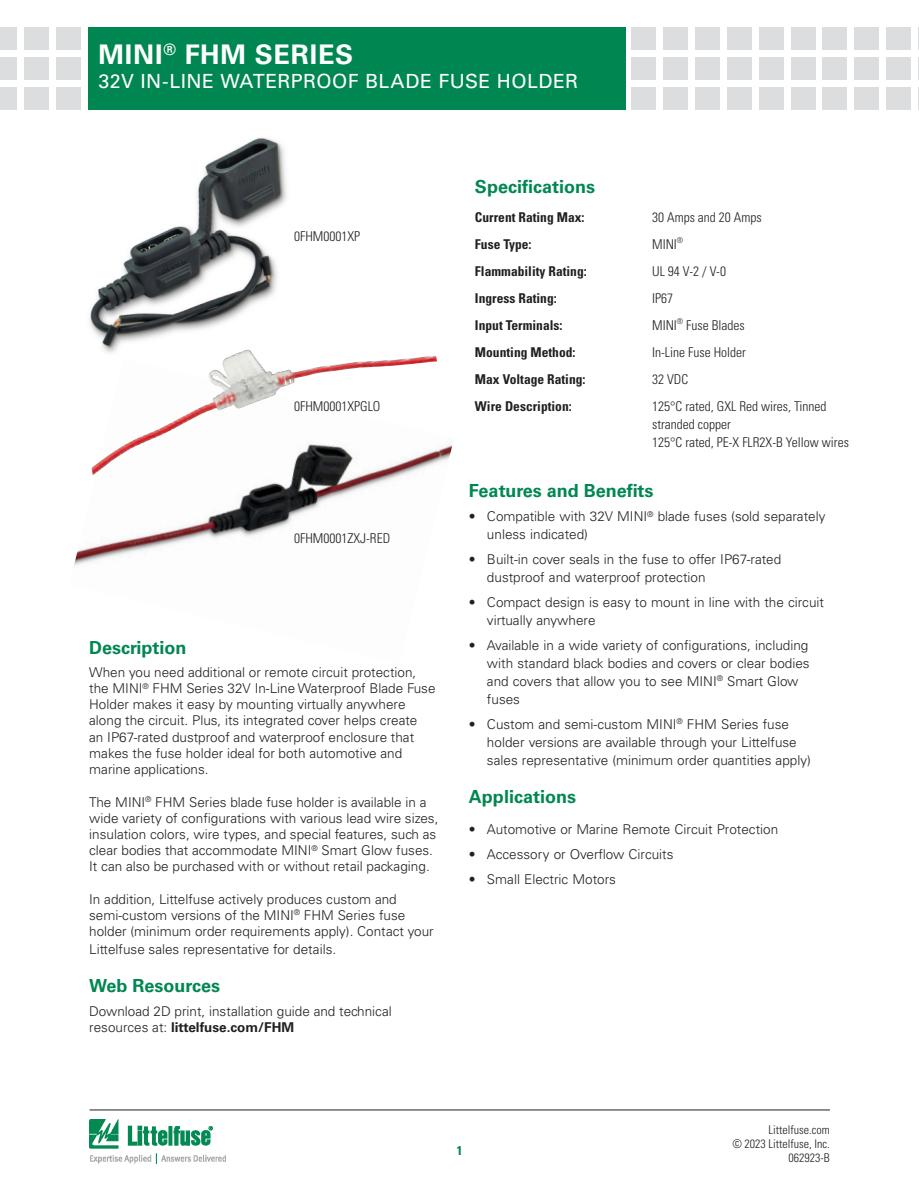
<style>
.page{position:relative;width:919px;height:1191px;background:#fff}
.page>*{position:absolute;margin:0;border:0;box-sizing:border-box;transform-origin:0 0}
.Head_Large{font:700 27px "Univers LT Std";letter-spacing:.03em;color:#fff}
.Head_Large-2{font:19.5px "Univers LT Std";letter-spacing:.02em;color:#fff}
.Green_Subheads{font:700 18px "Univers LT Std";color:#008751}
.Body_text{font:700 18px "Univers LT Std";color:#008751}
.Body_text-2{font:300 13.5px/16.2px "Univers LT Std";color:#231f20}
.段落样式1{font:300 condensed 13.5px/18px "Univers LT Std";color:#231f20}
.段落样式1-2{font:700 condensed 13.5px "Univers LT Std";color:#231f20}
.t1{font:700 condensed 12.75px "Univers LT Std";color:#008751}
.t2{font:300 condensed 12px/14.2px "Univers LT Std";color:#231f20;text-align:right}
.段落样式1-3{font:300 condensed 7.8px "Univers LT Std";color:#231f20}
.s1{font-weight:700}
</style>
<div class="page">
<div style="left:56px;top:27px;width:25px;height:23px;background:#dcdddf"></div>
<div style="left:56px;top:57px;width:25px;height:23px;background:#dcdddf"></div>
<div style="left:56px;top:87px;width:25px;height:22px;background:#dcdddf"></div>
<div style="left:24px;top:27px;width:25px;height:23px;background:#dcdddf"></div>
<div style="left:24px;top:57px;width:25px;height:23px;background:#dcdddf"></div>
<div style="left:24px;top:87px;width:25px;height:22px;background:#dcdddf"></div>
<div style="left:0;top:27px;width:17px;height:23px;background:#dcdddf"></div>
<div style="left:0;top:57px;width:17px;height:23px;background:#dcdddf"></div>
<div style="left:0;top:87px;width:17px;height:22px;background:#dcdddf"></div>
<div style="left:631px;top:27px;width:24px;height:23px;background:#dcdddf"></div>
<div style="left:631px;top:57px;width:24px;height:23px;background:#dcdddf"></div>
<div style="left:631px;top:87px;width:24px;height:22px;background:#dcdddf"></div>
<div style="left:663px;top:27px;width:24px;height:23px;background:#dcdddf"></div>
<div style="left:663px;top:57px;width:24px;height:23px;background:#dcdddf"></div>
<div style="left:663px;top:87px;width:24px;height:22px;background:#dcdddf"></div>
<div style="left:695px;top:27px;width:24px;height:23px;background:#dcdddf"></div>
<div style="left:695px;top:57px;width:24px;height:23px;background:#dcdddf"></div>
<div style="left:695px;top:87px;width:24px;height:22px;background:#dcdddf"></div>
<div style="left:727px;top:27px;width:24px;height:23px;background:#dcdddf"></div>
<div style="left:727px;top:57px;width:24px;height:23px;background:#dcdddf"></div>
<div style="left:727px;top:87px;width:24px;height:22px;background:#dcdddf"></div>
<div style="left:758px;top:27px;width:25px;height:23px;background:#dcdddf"></div>
<div style="left:758px;top:57px;width:25px;height:23px;background:#dcdddf"></div>
<div style="left:758px;top:87px;width:25px;height:22px;background:#dcdddf"></div>
<div style="left:790px;top:27px;width:25px;height:23px;background:#dcdddf"></div>
<div style="left:790px;top:57px;width:25px;height:23px;background:#dcdddf"></div>
<div style="left:790px;top:87px;width:25px;height:22px;background:#dcdddf"></div>
<div style="left:854px;top:27px;width:25px;height:23px;background:#dcdddf"></div>
<div style="left:854px;top:57px;width:25px;height:23px;background:#dcdddf"></div>
<div style="left:854px;top:87px;width:25px;height:22px;background:#dcdddf"></div>
<div style="left:822px;top:27px;width:25px;height:23px;background:#dcdddf"></div>
<div style="left:822px;top:57px;width:25px;height:23px;background:#dcdddf"></div>
<div style="left:822px;top:87px;width:25px;height:22px;background:#dcdddf"></div>
<div style="left:886px;top:27px;width:24px;height:23px;background:#dcdddf"></div>
<div style="left:886px;top:57px;width:24px;height:23px;background:#dcdddf"></div>
<div style="left:886px;top:87px;width:24px;height:22px;background:#dcdddf"></div>
<svg style="left:918px;top:27px;width:1px;height:23px"></svg>
<svg style="left:918px;top:57px;width:1px;height:23px"></svg>
<svg style="left:918px;top:87px;width:1px;height:22px"></svg>
<div style="left:88px;top:27px;width:538px;height:82px;background:#008751"></div>
<hr style="left:90px;top:1109px;width:739px;height:1px;background:#231f20">
<img style="left:90px;top:1120px;width:135px;height:43px">
<img style="left:89px;top:138px;width:198px;height:212px">
<img style="left:74px;top:442px;width:379px;height:124px">
<img style="left:92px;top:350px;width:345px;height:125px">
<p class="Head_Large" style="left:98px;top:39px;width:256px">MINI<sup>®</sup> FHM SERIES</p>
<p class="Head_Large-2" style="left:98px;top:69px;width:481px">32V IN-LINE WATERPROOF BLADE FUSE HOLDER</p>
<p class="段落样式1" style="left:294px;top:227px;width:67px">0FHM0001XP</p>
<p class="段落样式1" style="left:294px;top:398px;width:88px">0FHM0001XPGLO</p>
<p class="段落样式1" style="left:294px;top:529px;width:97px">0FHM0001ZXJ-RED</p>
<p class="Green_Subheads" style="left:89px;top:637px;width:99px">Description</p>
<p class="Body_text-2" style="left:89px;top:664px;width:348px">When you need additional or remote circuit protection, the MINI<sup>®</sup> FHM Series 32V In-Line Waterproof Blade Fuse Holder makes it easy by mounting virtually anywhere along the circuit. Plus, its integrated cover helps create<br>an IP67-rated dustproof and waterproof enclosure that makes the fuse holder ideal for both automotive and marine applications.</p>
<p class="Body_text-2" style="left:89px;top:793px;width:351px">The MINI<sup>®</sup> FHM Series blade fuse holder is available in a wide variety of configurations with various lead wire sizes, insulation colors, wire types, and special features, such as clear bodies that accommodate MINI<sup>®</sup> Smart Glow fuses.<br>It can also be purchased with or without retail packaging.</p>
<p class="Body_text-2" style="left:89px;top:891px;width:346px">In addition, Littelfuse actively produces custom and semi-custom versions of the MINI<sup>®</sup> FHM Series fuse holder (minimum order requirements apply). Contact your</p>
<p class="Body_text-2" style="left:89px;top:941px;width:248px">Littelfuse sales representative for details.</p>
<p class="Green_Subheads" style="left:89px;top:975px;width:132px">Web Resources</p>
<p class="Body_text-2" style="left:89px;top:1002px;width:304px">Download 2D print, installation guide and technical resources at: <span class="s1">littelfuse.com/FHM</span></p>
<p class="Green_Subheads" style="left:475px;top:176px;width:122px">Specifications</p>
<p class="段落样式1-2" style="left:475px;top:209px;width:111px">Current Rating Max:</p>
<p class="段落样式1" style="left:652px;top:208px;width:111px">30 Amps and 20 Amps</p>
<p class="段落样式1-2" style="left:475px;top:236px;width:58px">Fuse Type:</p>
<p class="段落样式1" style="left:652px;top:235px;width:26px">MINI</p>
<p class="段落样式1-3" style="left:677px;top:235px;width:8px">®</p>
<p class="段落样式1-2" style="left:475px;top:263px;width:113px">Flammability Rating:</p>
<p class="段落样式1" style="left:652px;top:262px;width:75px">UL 94 V-2 / V-0</p>
<p class="段落样式1-2" style="left:475px;top:290px;width:83px">Ingress Rating:</p>
<p class="段落样式1" style="left:652px;top:289px;width:22px">IP67</p>
<p class="段落样式1-2" style="left:475px;top:317px;width:89px">Input Terminals:</p>
<p class="段落样式1" style="left:652px;top:316px;width:26px">MINI</p>
<p class="段落样式1-3" style="left:677px;top:316px;width:8px">®</p>
<p class="段落样式1" style="left:686px;top:316px;width:60px">Fuse Blades</p>
<p class="段落样式1-2" style="left:475px;top:344px;width:102px">Mounting Method:</p>
<p class="段落样式1" style="left:652px;top:343px;width:95px">In-Line Fuse Holder</p>
<p class="段落样式1-2" style="left:475px;top:371px;width:112px">Max Voltage Rating:</p>
<p class="段落样式1" style="left:652px;top:370px;width:37px">32 VDC</p>
<p class="段落样式1-2" style="left:475px;top:398px;width:98px">Wire Description:</p>
<p class="段落样式1" style="left:652px;top:397px;width:198px">125°C rated, GXL Red wires, Tinned stranded copper<br>125°C rated, PE-X FLR2X-B Yellow wires</p>
<p class="Body_text" style="left:469px;top:480px;width:186px">Features and Benefits</p>
<p class="Body_text-2" style="left:487px;top:507px;width:340px;line-height:18px;text-indent:-18px">• Compatible with 32V MINI<sup>®</sup> blade fuses (sold separately unless indicated)</p>
<p class="Body_text-2" style="left:487px;top:550px;width:296px;line-height:18px;text-indent:-18px">• Built-in cover seals in the fuse to offer IP67-rated dustproof and waterproof protection</p>
<p class="Body_text-2" style="left:487px;top:593px;width:338px;line-height:18px;text-indent:-18px">• Compact design is easy to mount in line with the circuit virtually anywhere</p>
<p class="Body_text-2" style="left:487px;top:636px;width:324px;line-height:18px;text-indent:-18px">• Available in a wide variety of configurations, including with standard black bodies and covers or clear bodies and covers that allow you to see MINI<sup>®</sup> Smart Glow fuses</p>
<p class="Body_text-2" style="left:487px;top:714px;width:325px;line-height:18px;text-indent:-18px">• Custom and semi-custom MINI<sup>®</sup> FHM Series fuse holder versions are available through your Littelfuse sales representative (minimum order quantities apply)</p>
<p class="Green_Subheads" style="left:469px;top:786px;width:109px">Applications</p>
<p class="Body_text-2" style="left:469px;top:821px;width:311px">• Automotive or Marine Remote Circuit Protection</p>
<p class="Body_text-2" style="left:469px;top:846px;width:206px">• Accessory or Overflow Circuits</p>
<p class="Body_text-2" style="left:469px;top:871px;width:148px">• Small Electric Motors</p>
<p class="t1" style="left:456px;top:1142px;width:7px">1</p>
<p class="t2" style="left:732px;top:1122px;width:99px">Littelfuse.com<br>© 2023 Littelfuse, Inc.<br>062923-B</p>
</div>
